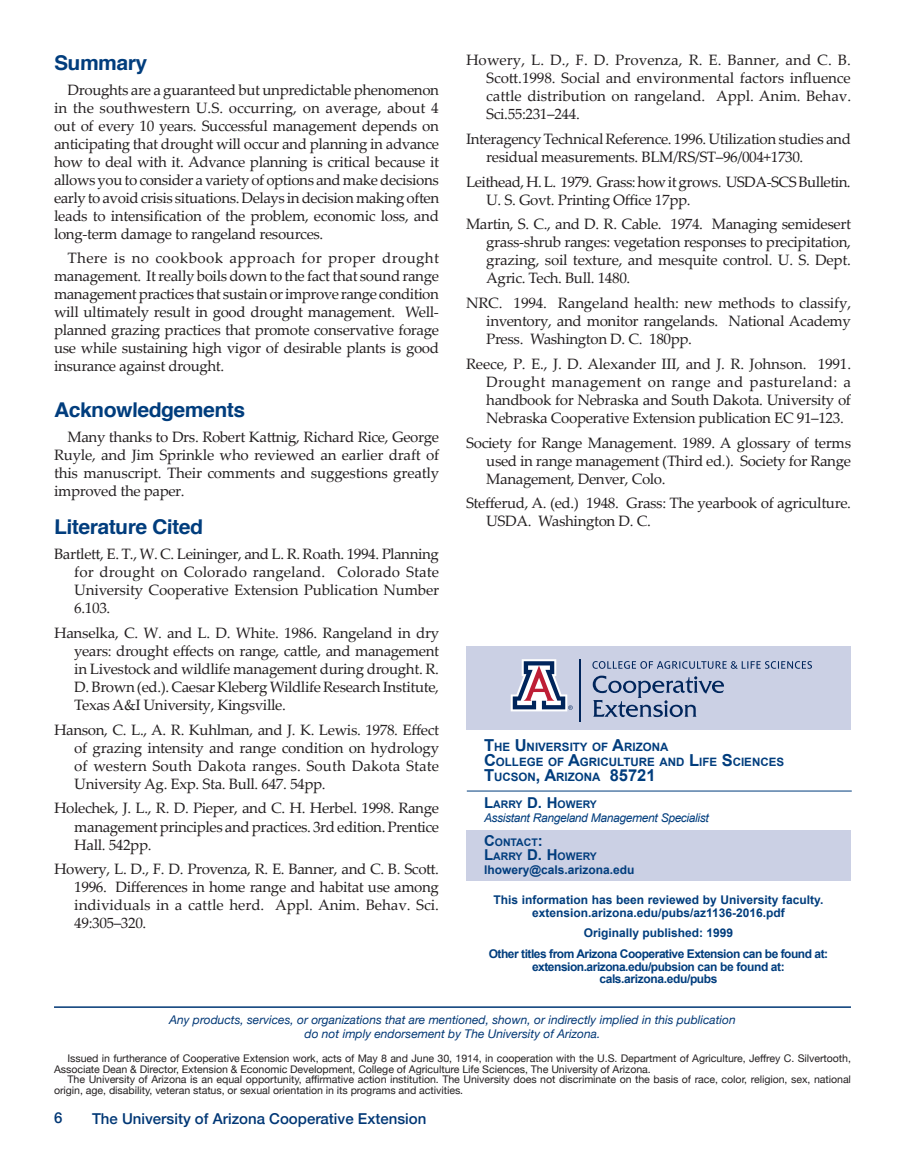
<style>
.page{position:relative;width:905px;height:1175px;background:#fff}
.page>*{position:absolute;margin:0;border:0;box-sizing:border-box;transform-origin:0 0}
.t1{font:700 20.4px "Helvetica";color:#013d7d}
.t2{font:15px/18px "Palatino Linotype";letter-spacing:-.02em;color:#231f20;text-align:justify}
.t3{font:500 15px "Helvetica Neue";color:#013775}
.t4{font:700 15px "Arial";color:#013d7d}
.Subhead_1{font:italic 12px "Helvetica Neue";color:#013775}
.t5{font:700 12px "Arial";color:#013d7d}
.t6{font:700 12px "Arial";letter-spacing:-.04em;color:#013d7d}
.t7{font:italic 12px "Arial";letter-spacing:-.03em;color:#013d7d}
.t8{font:700 12px "Arial";letter-spacing:-.03em;color:#013d7d}
.t9{font:700 11.55px "Arial";color:#013d7d}
.t10{font:10.5px/10.5px "Helvetica Neue";color:#231f20}
.t11{font:700 10.5px "Arial";color:#013d7d}
.s1{font-size:16.5px}
.s2{font-size:15px}
</style>
<div class="page">
<hr style="left:54px;top:1006px;width:796px;height:1px;background:#013775">
<div style="left:466px;top:830px;width:384px;height:51px;background:#cbd0e4"></div>
<div style="left:466px;top:646px;width:384px;height:84px;background:#cbd0e4"></div>
<hr style="left:467px;top:790px;width:384px;height:1px;background:#013d7d">
<svg style="left:592px;top:675px;width:132px;height:42px"></svg>
<svg style="left:592px;top:661px;width:219px;height:8px"></svg>
<svg style="left:510px;top:659px;width:62px;height:52px"></svg>
<hr style="left:580px;top:659px;width:1px;height:63px;background:#00255b">
<p class="t1" style="left:54px;top:46px;width:95px">Summary</p>
<p class="t2" style="left:54px;top:80px;width:387px;text-indent:14px">Droughts are a guaranteed but unpredictable phenomenon in the southwestern U.S. occurring, on average, about 4 out of every 10 years. Successful management depends on anticipating that drought will occur and planning in advance how to deal with it. Advance planning is critical because it allows you to consider a variety of options and make decisions early to avoid crisis situations. Delays in decision making often leads to intensification of the problem, economic loss, and long-term damage to rangeland resources.</p>
<p class="t2" style="left:54px;top:249px;width:387px;text-indent:14px">There is no cookbook approach for proper drought management. It really boils down to the fact that sound range management practices that sustain or improve range condition will ultimately result in good drought management. Well&shy;planned grazing practices that promote conservative forage use while sustaining high vigor of desirable plants is good insurance against drought.</p>
<p class="t1" style="left:54px;top:393px;width:193px">Acknowledgements</p>
<p class="t2" style="left:54px;top:427px;width:387px;text-indent:14px">Many thanks to Drs. Robert Kattnig, Richard Rice, George Ruyle, and Jim Sprinkle who reviewed an earlier draft of this manuscript. Their comments and suggestions greatly improved the paper.</p>
<p class="t1" style="left:54px;top:511px;width:151px">Literature Cited</p>
<p class="t2" style="left:74px;top:544px;width:366px;text-indent:-20px">Bartlett, E. T., W. C. Leininger, and L. R. Roath. 1994. Planning for drought on Colorado rangeland. Colorado State University Cooperative Extension Publication Number 6.103.</p>
<p class="t2" style="left:74px;top:623px;width:366px;text-indent:-20px">Hanselka, C. W. and L. D. White. 1986. Rangeland in dry years: drought effects on range, cattle, and management in Livestock and wildlife management during drought. R.<br>D. Brown (ed.). Caesar Kleberg Wildlife Research Institute, Texas A&amp;I University, Kingsville.</p>
<p class="t2" style="left:74px;top:720px;width:366px;text-indent:-20px">Hanson, C. L., A. R. Kuhlman, and J. K. Lewis. 1978. Effect of grazing intensity and range condition on hydrology of western South Dakota ranges. South Dakota State University Ag. Exp. Sta. Bull. 647. 54pp.</p>
<p class="t2" style="left:74px;top:798px;width:367px;text-indent:-20px">Holechek, J. L., R. D. Pieper, and C. H. Herbel. 1998. Range management principles and practices. 3rd edition. Prentice Hall. 542pp.</p>
<p class="t2" style="left:74px;top:859px;width:366px;text-indent:-20px">Howery, L. D., F. D. Provenza, R. E. Banner, and C. B. Scott.<br>1996. Differences in home range and habitat use among individuals in a cattle herd. Appl. Anim. Behav. Sci.<br>49:305–320.</p>
<p class="t2" style="left:486px;top:50px;width:366px;text-indent:-20px">Howery, L. D., F. D. Provenza, R. E. Banner, and C. B.<br>Scott.1998. Social and environmental factors influence cattle distribution on rangeland. Appl. Anim. Behav.<br>Sci.55:231–244.</p>
<p class="t2" style="left:486px;top:129px;width:366px;text-indent:-20px">Interagency Technical Reference. 1996. Utilization studies and residual measurements. BLM/RS/ST–96/004+1730.</p>
<p class="t2" style="left:486px;top:172px;width:366px;text-indent:-20px">Leithead, H. L. 1979. Grass: how it grows. USDA-SCS Bulletin.<br>U. S. Govt. Printing Office 17pp.</p>
<p class="t2" style="left:486px;top:215px;width:366px;text-indent:-20px">Martin, S. C., and D. R. Cable. 1974. Managing semidesert grass-shrub ranges: vegetation responses to precipitation, grazing, soil texture, and mesquite control. U. S. Dept.<br>Agric. Tech. Bull. 1480.</p>
<p class="t2" style="left:486px;top:293px;width:366px;text-indent:-20px">NRC. 1994. Rangeland health: new methods to classify, inventory, and monitor rangelands. National Academy Press. Washington D. C. 180pp.</p>
<p class="t2" style="left:486px;top:354px;width:366px;text-indent:-20px">Reece, P. E., J. D. Alexander III, and J. R. Johnson. 1991.<br>Drought management on range and pastureland: a handbook for Nebraska and South Dakota. University of Nebraska Cooperative Extension publication EC 91–123.</p>
<p class="t2" style="left:486px;top:433px;width:366px;text-indent:-20px">Society for Range Management. 1989. A glossary of terms used in range management (Third ed.). Society for Range Management, Denver, Colo.</p>
<p class="t2" style="left:486px;top:494px;width:366px;text-indent:-20px">Stefferud, A. (ed.) 1948. Grass: The yearbook of agriculture.<br>USDA. Washington D. C.</p>
<p class="t9" style="left:484px;top:739px;width:186px"><span class="s1">T</span>HE <span class="s1">U</span>NIVERSITY OF <span class="s1">A</span>RIZONA</p>
<p class="t9" style="left:484px;top:754px;width:301px"><span class="s1">C</span>OLLEGE OF <span class="s1">A</span>GRICU LTU RE AND <span class="s1">L</span>IFE <span class="s1">S</span>CIENCES</p>
<p class="t9" style="left:484px;top:769px;width:173px"><span class="s1">T</span>UCSON<span class="s1">, A</span>RIZONA <span class="s1">85721</span></p>
<p class="t11" style="left:484px;top:797px;width:114px"><span class="s2">L</span>ARRY <span class="s2">D. H</span> OWERY</p>
<p class="t7" style="left:484px;top:809px;width:226px">Assistant Rangeland Management Specialist</p>
<p class="t11" style="left:484px;top:835px;width:35px"><span class="s2">C</span>ONTACT</p>
<p class="t4" style="left:538px;top:831px;width:6px">:</p>
<p class="t11" style="left:484px;top:849px;width:114px"><span class="s2">L</span>ARRY <span class="s2">D. H</span> OWERY</p>
<p class="t5" style="left:484px;top:861px;width:152px">lhowery@cals.arizona.edu</p>
<p class="t5" style="left:493px;top:892px;width:331px">This information has been reviewed by University faculty.</p>
<p class="t5" style="left:532px;top:904px;width:254px">extension.arizona.edu/pubs/az1136-2016.pdf</p>
<p class="t5" style="left:583px;top:924px;width:151px">Originally published: 1999</p>
<p class="t6" style="left:488px;top:945px;width:341px">Other titles from Arizona Cooperative Extension can be found at:</p>
<p class="t6" style="left:532px;top:959px;width:254px">extension.arizona.edu/pubsion can be found at:</p>
<p class="t8" style="left:599px;top:971px;width:120px">cals.arizona.edu/pubs</p>
<p class="Subhead_1" style="left:169px;top:1011px;width:568px">Any products, services, or organizations that are mentioned, shown, or indirectly implied in this publication</p>
<p class="Subhead_1" style="left:304px;top:1024px;width:297px">do not imply endorsement by The University of Arizona.</p>
<p class="t10" style="left:54px;top:1053px;width:798px;text-indent:14px">Issued in furtherance of Cooperative Extension work, acts of May 8 and June 30, 1914, in cooperation with the U.S. Department of Agriculture, Jeffrey C. Silvertooth,<br>Associate Dean &amp; Director, Extension &amp; Economic Development, College of Agriculture Life Sciences, The University of Arizona.</p>
<p class="t10" style="left:54px;top:1074px;width:798px;text-indent:14px">The University of Arizona is an equal opportunity, affirmative action institution. The University does not discriminate on the basis of race, color, religion, sex, national origin, age, disability, veteran status, or sexual orientation in its programs and activities.</p>
<p class="t3" style="left:54px;top:1105px;width:10px">6</p>
<p class="t3" style="left:92px;top:1106px;width:336px">The University of Arizona Cooperative Extension</p>
</div>
